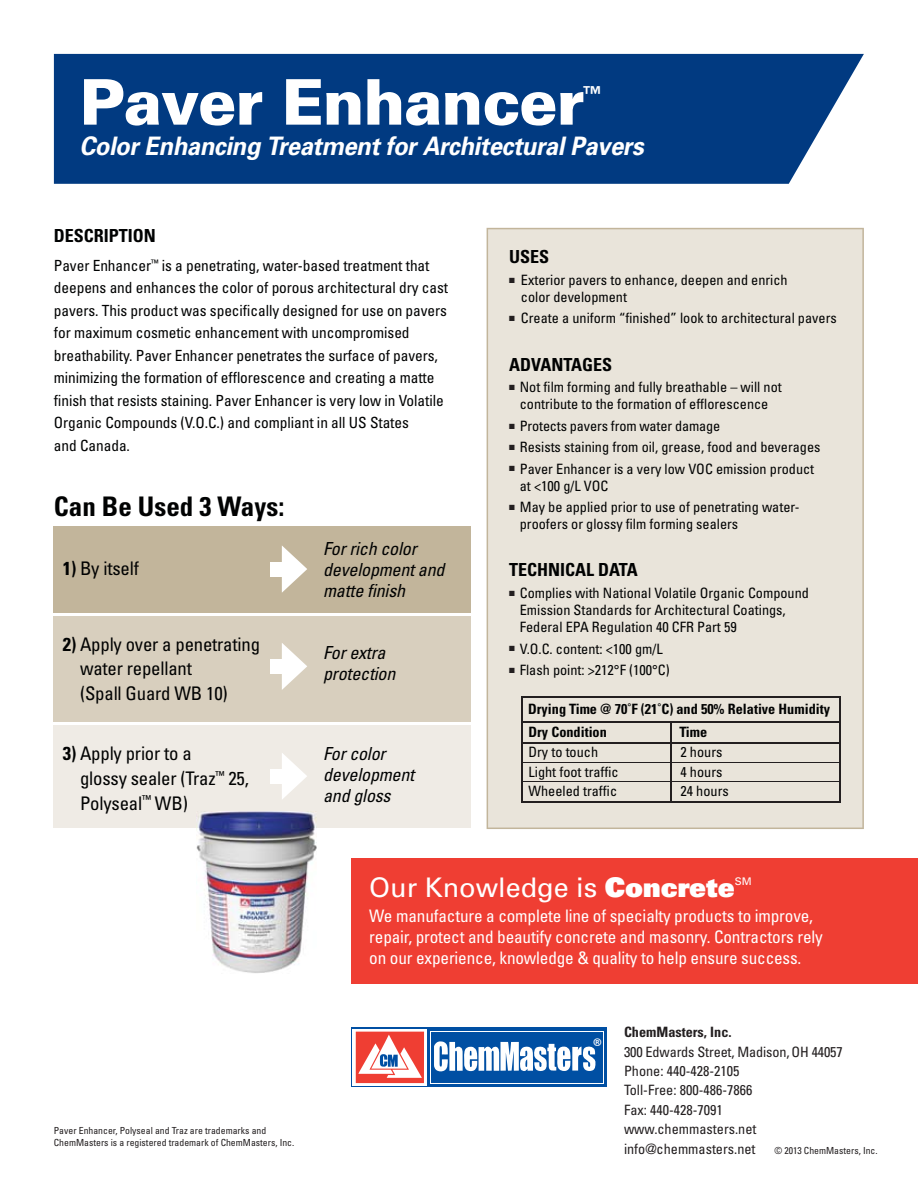
<style>
.page{position:relative;width:918px;height:1188px;background:#fff}
.page>*{position:absolute;margin:0;border:0;box-sizing:border-box;transform-origin:0 0}
.t1{font:900 63px "Univers";letter-spacing:-.02em;color:#fff}
.t2{font:27px "Univers";color:#fff}
.t3{font:700 condensed 27px "Univers";color:#010202}
.t4{font:italic 700 25.5px "Univers";letter-spacing:-.015em;color:#fff;scale:.93 1}
.t5{font:900 19.2px "Univers";color:#fff}
.t6{font:condensed 18.75px/24.8px "Univers";letter-spacing:-.01em;color:#010202}
.t7{font:italic condensed 18px/21px "Univers";letter-spacing:-.01em;color:#010202}
.t8{font:700 condensed 18px "Univers";color:#010202}
.t9{font:condensed 17.25px/21px "Univers";letter-spacing:-.01em;color:#fff}
.t10{font:700 16.95px "Myriad";color:#fff}
.t11{font:condensed 15.3px/22.5px "Univers";letter-spacing:-.005em;color:#010202}
.t12{font:condensed 14.25px/17.1px "Univers";color:#010202}
.t13{font:condensed 14.25px/19.4px "Univers";color:#231f20}
.t14{font:700 condensed 14.25px/23.1px "Univers";color:#010202}
.t15{font:700 condensed 14.25px "Univers";color:#231f20}
.t16{font:10.5px "Univers";color:#fff}
.t17{font:condensed 9.75px/12px "Univers";color:#231f20}
.s1{font-weight:700}
.s2{font-weight:900}
</style>
<div class="page">
<div style="left:487px;top:228px;width:377px;height:601px;background:#e9e4da"></div>
<div style="left:351px;top:859px;width:567px;height:125px;background:#ef3e33"></div>
<div style="left:351px;top:1028px;width:256px;height:59px;background:linear-gradient(to bottom,#004fa3,#004fa3)"></div>
<svg style="left:352px;top:1029px;width:75px;height:57px"></svg>
<svg style="left:430px;top:1031px;width:174px;height:52px"></svg>
<div style="left:431px;top:1032px;width:172px;height:50px;background:#004fa3"></div>
<svg style="left:356px;top:1032px;width:68px;height:51px"></svg>
<svg style="left:434px;top:1041px;width:162px;height:31px"></svg>
<div style="left:54px;top:54px;width:810px;height:130px;background:#013a81"></div>
<hr style="left:521px;top:742px;width:319px;height:1px;background:#231f20">
<hr style="left:521px;top:762px;width:318px;height:1px;background:#231f20">
<hr style="left:521px;top:782px;width:319px;height:1px;background:#231f20">
<hr style="left:521px;top:801px;width:319px;height:1px;background:#231f20">
<hr style="left:670px;top:723px;width:1px;height:78px;background:#231f20">
<hr style="left:521px;top:697px;width:1px;height:104px;background:#231f20">
<hr style="left:839px;top:696px;width:1px;height:105px;background:#231f20">
<hr style="left:521px;top:721px;width:318px;height:2px;background:#231f20">
<hr style="left:521px;top:696px;width:319px;height:1px;background:#231f20">
<div style="left:54px;top:526px;width:417px;height:294px;background:#c2b59b"></div>
<div style="left:54px;top:615px;width:417px;height:107px;background:#d8cfbe"></div>
<div style="left:54px;top:725px;width:417px;height:103px;background:#efebe5"></div>
<div style="left:270px;top:562px;width:22px;height:15px;background:#fff"></div>
<svg style="left:282px;top:546px;width:25px;height:47px"></svg>
<div style="left:270px;top:769px;width:22px;height:15px;background:#fff"></div>
<svg style="left:282px;top:753px;width:25px;height:46px"></svg>
<div style="left:270px;top:659px;width:22px;height:15px;background:#fff"></div>
<svg style="left:282px;top:643px;width:25px;height:47px"></svg>
<hr style="left:50px;top:613px;width:428px;height:3px;background:#fff">
<hr style="left:50px;top:722px;width:428px;height:3px;background:#fff">
<img style="left:196px;top:811px;width:121px;height:162px">
<h1 class="t1" style="left:79px;top:79px;width:507px">Paver Enhancer</h1>
<h3 class="t5" style="left:583px;top:86px;width:20px">™</h3>
<h3 class="t4" style="left:79px;top:137px;width:608px">Color Enhancing Treatment for Architectural Pavers</h3>
<p class="t8" style="left:54px;top:229px;width:104px">DESCRIPTION</p>
<p class="t11" style="left:54px;top:256px;width:396px">Paver Enhancer<sup>™</sup> is a penetrating, water-based treatment that deepens and enhances the color of porous architectural dry cast pavers. This product was specifically designed for use on pavers for maximum cosmetic enhancement with uncompromised breathability. Paver Enhancer penetrates the surface of pavers, minimizing the formation of efflorescence and creating a matte finish that resists staining. Paver Enhancer is very low in Volatile Organic Compounds (V.O.C.) and compliant in all US States<br>and Canada.</p>
<h2 class="t3" style="left:54px;top:497px;width:232px">Can Be Used 3 Ways:</h2>
<h3 class="t6" style="left:63px;top:558px;width:78px"><span class="s1">1)</span> By itself</h3>
<h3 class="t6" style="left:80px;top:633px;width:182px;text-indent:-17px"><span class="s1">2)</span> Apply over a penetrating water repellant<br>(Spall Guard WB 10)</h3>
<h3 class="t6" style="left:80px;top:743px;width:170px;text-indent:-17px"><span class="s1">3)</span> Apply prior to a<br>glossy sealer (Traz<sup>™</sup> 25,<br>Polyseal<sup>™</sup> WB)</h3>
<p class="t7" style="left:323px;top:539px;width:123px">For rich color development and matte finish</p>
<p class="t7" style="left:323px;top:644px;width:74px">For extra protection</p>
<p class="t7" style="left:323px;top:744px;width:93px">For color development and gloss</p>
<p class="t8" style="left:509px;top:250px;width:42px">USES</p>
<p class="t12" style="left:521px;top:273px;width:268px;text-indent:-12px"><sup>■</sup> Exterior pavers to enhance, deepen and enrich color development</p>
<p class="t12" style="left:509px;top:311px;width:329px"><sup>■</sup> Create a uniform “finished” look to architectural pavers</p>
<p class="t8" style="left:509px;top:358px;width:105px">ADVANTAGES</p>
<p class="t12" style="left:509px;top:380px;width:274px;text-align:center"><sup>■</sup> Not film forming and fully breathable – will not contribute to the formation of efflorescence</p>
<p class="t12" style="left:509px;top:418px;width:213px"><sup>■</sup> Protects pavers from water damage</p>
<p class="t12" style="left:509px;top:440px;width:313px"><sup>■</sup> Resists staining from oil, grease, food and beverages</p>
<p class="t12" style="left:520px;top:461px;width:296px;text-indent:-11px"><sup>■</sup> Paver Enhancer is a very low VOC emission product at &lt;100 g/L VOC</p>
<p class="t12" style="left:520px;top:500px;width:281px;text-indent:-11px"><sup>■</sup> May be applied prior to use of penetrating water&shy;proofers or glossy film forming sealers</p>
<p class="t8" style="left:509px;top:563px;width:130px">TECHNICAL DATA</p>
<p class="t12" style="left:520px;top:586px;width:291px;text-indent:-11px"><sup>■</sup> Complies with National Volatile Organic Compound<br>Emission Standards for Architectural Coatings,<br>Federal EPA Regulation 40 CFR Part 59</p>
<p class="t12" style="left:509px;top:641px;width:155px"><sup>■</sup> V.O.C. content: &lt;100 gm/L</p>
<p class="t12" style="left:509px;top:663px;width:162px"><sup>■</sup> Flash point: &gt;212°F (100°C)</p>
<p class="t14" style="left:528px;top:699px;width:303px">Drying Time @ 70˚F (21˚C) and 50% Relative Humidity<br>Dry Condition</p>
<p class="t14" style="left:679px;top:722px;width:29px">Time</p>
<p class="t12" style="left:529px;top:745px;width:71px">Dry to touch</p>
<p class="t12" style="left:681px;top:745px;width:43px">2 hours</p>
<p class="t12" style="left:529px;top:764px;width:92px">Light foot traffic</p>
<p class="t12" style="left:681px;top:764px;width:43px">4 hours</p>
<p class="t12" style="left:529px;top:784px;width:90px">Wheeled traffic</p>
<p class="t12" style="left:681px;top:784px;width:50px">24 hours</p>
<p class="t17" style="left:54px;top:1125px;width:242px">Paver Enhancer, Polyseal and Traz are trademarks and<br>ChemMasters is a registered trademark of ChemMasters, Inc.</p>
<h2 class="t2" style="left:369px;top:878px;width:367px">Our Knowledge is <span class="s2">Concrete</span></h2>
<p class="t16" style="left:735px;top:878px;width:18px">SM</p>
<p class="t9" style="left:369px;top:907px;width:455px">We manufacture a complete line of specialty products to improve, repair, protect and beautify concrete and masonry. Contractors rely on our experience, knowledge &amp; quality to help ensure success.</p>
<p class="t10" style="left:593px;top:1038px;width:10px">®</p>
<p class="t15" style="left:624px;top:1027px;width:109px">ChemMasters, Inc.</p>
<p class="t13" style="left:624px;top:1043px;width:220px">300 Edwards Street, Madison, OH 44057<br>Phone: 440-428-2105<br>Toll-Free: 800-486-7866<br>Fax: 440-428-7091 www.chemmasters.net info@chemmasters.net</p>
<p class="t17" style="left:775px;top:1145px;width:105px">© 2013 ChemMasters, Inc.</p>
</div>
